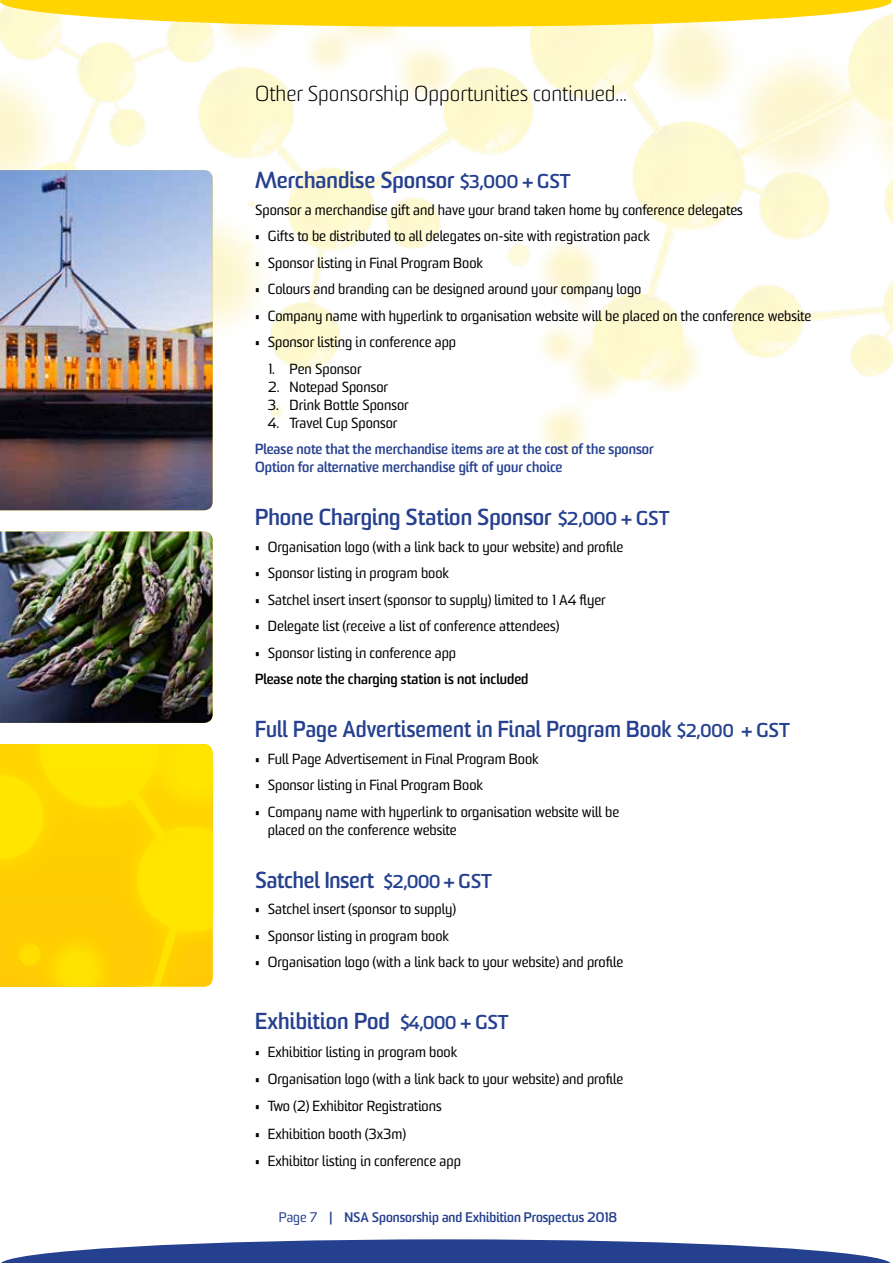
<style>
.page{position:relative;width:893px;height:1263px;background:#fff}
.page>*{position:absolute;margin:0;border:0;box-sizing:border-box;transform-origin:0 0}
.t1{font:700 22.5px "Sommet";color:#25408f}
.t2{font:700 22.5px "Sommet";color:#25408f;scale:.95 1}
.t3{font:300 21px "Sommet";color:#000}
.t4{font:14.25px/18px "Sommet";color:#000}
.t5{font:700 14.25px/18px "Sommet";color:#25408f}
.t6{font:700 14.25px "Sommet";color:#000}
.t7{font:700 13.5px "Sommet";color:#25408f}
.s1{font-size:18px}
.s2{font-size:19.5px}
.s3{font-weight:400}
</style>
<div class="page">
<img style="left:0;top:0;width:893px;height:511px">
<svg style="left:1px;top:1239px;width:890px;height:24px"></svg>
<svg style="left:0;top:0;width:891px;height:27px;background:#fedc32"></svg>
<img style="left:0;top:744px;width:213px;height:242px">
<img style="left:0;top:531px;width:213px;height:192px">
<img style="left:0;top:170px;width:213px;height:340px">
<h2 class="t3" style="left:255px;top:81px;width:373px">Other Sponsorship Opportunities continued...</h2>
<h1 class="t1" style="left:255px;top:166px;width:317px">Merchandise Sponsor <span class="s1">$3,000</span> <span class="s2">+ GST</span></h1>
<p class="t4" style="left:255px;top:201px;width:489px">Sponsor a merchandise gift and have your brand taken home by conference delegates</p>
<p class="t4" style="left:255px;top:228px;width:396px">• Gifts to be distributed to all delegates on-site with registration pack</p>
<p class="t4" style="left:255px;top:254px;width:229px">• Sponsor listing in Final Program Book</p>
<p class="t4" style="left:255px;top:281px;width:388px">• Colours and branding can be designed around your company logo</p>
<p class="t4" style="left:255px;top:307px;width:558px">• Company name with hyperlink to organisation website will be placed on the conference website</p>
<p class="t4" style="left:255px;top:334px;width:203px">• Sponsor listing in conference app</p>
<p class="t4" style="left:268px;top:360px;width:95px">1. Pen Sponsor</p>
<p class="t4" style="left:268px;top:378px;width:122px">2. Notepad Sponsor</p>
<p class="t4" style="left:268px;top:396px;width:142px">3. Drink Bottle Sponsor</p>
<p class="t4" style="left:268px;top:414px;width:131px">4. Travel Cup Sponsor</p>
<p class="t5" style="left:255px;top:441px;width:400px">Please note that the merchandise items are at the cost of the sponsor<br>Option for alternative merchandise gift of your choice</p>
<h1 class="t1" style="left:255px;top:503px;width:416px">Phone Charging Station Sponsor <span class="s1">$2,000</span> <span class="s2">+ GST</span></h1>
<p class="t4" style="left:255px;top:538px;width:370px">• Organisation logo (with a link back to your website) and profile</p>
<p class="t4" style="left:255px;top:565px;width:196px">• Sponsor listing in program book</p>
<p class="t4" style="left:255px;top:591px;width:352px">• Satchel insert insert (sponsor to supply) limited to 1 A4 flyer</p>
<p class="t4" style="left:255px;top:618px;width:305px">• Delegate list (receive a list of conference attendees)</p>
<p class="t4" style="left:255px;top:644px;width:203px">• Sponsor listing in conference app</p>
<p class="t6" style="left:255px;top:670px;width:275px">Please note the charging station is not included</p>
<h1 class="t2" style="left:255px;top:715px;width:564px">Full Page Advertisement in Final Program Book <span class="s1">$2,000</span> <span class="s2">+ GST</span></h1>
<p class="t4" style="left:255px;top:750px;width:285px">• Full Page Advertisement in Final Program Book</p>
<p class="t4" style="left:255px;top:777px;width:229px">• Sponsor listing in Final Program Book</p>
<p class="t4" style="left:268px;top:803px;width:353px;text-indent:-13px">• Company name with hyperlink to organisation website will be placed on the conference website</p>
<h1 class="t1" style="left:255px;top:866px;width:238px">Satchel Insert <span class="s1">$2,000</span> <span class="s2">+ GST</span></h1>
<p class="t4" style="left:255px;top:901px;width:202px">• Satchel insert (sponsor to supply)</p>
<p class="t4" style="left:255px;top:927px;width:196px">• Sponsor listing in program book</p>
<p class="t4" style="left:255px;top:954px;width:370px">• Organisation logo (with a link back to your website) and profile</p>
<h1 class="t1" style="left:255px;top:1007px;width:255px">Exhibition Pod <span class="s1">$4,000</span> <span class="s2">+ GST</span></h1>
<p class="t4" style="left:255px;top:1043px;width:204px">• Exhibitior listing in program book</p>
<p class="t4" style="left:255px;top:1071px;width:370px">• Organisation logo (with a link back to your website) and profile</p>
<p class="t4" style="left:255px;top:1098px;width:188px">• Two (2) Exhibitor Registrations</p>
<p class="t4" style="left:255px;top:1125px;width:152px">• Exhibition booth (3x3m)</p>
<p class="t4" style="left:255px;top:1153px;width:207px">• Exhibitor listing in conference app</p>
<p class="t7" style="left:279px;top:1209px;width:340px"><span class="s3">Page 7</span> | NSA Sponsorship and Exhibition Prospectus 2018</p>
</div>
